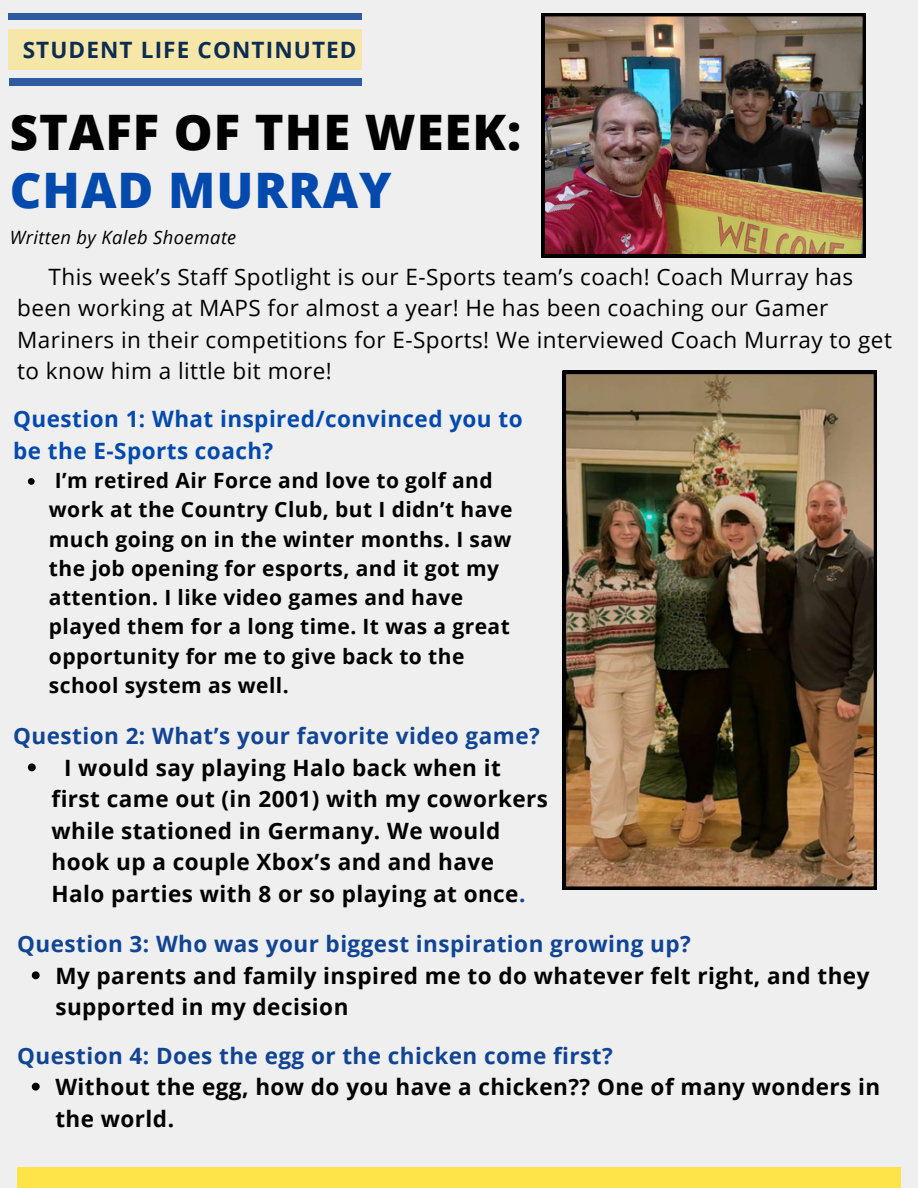
<style>
.page{position:relative;width:918px;height:1188px;background:#efefef}
.page>*{position:absolute;margin:0;border:0;box-sizing:border-box;transform-origin:0 0}
.t1{font:800 48.9px/57.8px "Open Sans";letter-spacing:.02em;color:#000}
.t2{font:700 22.5px/31.5px "Open Sans";letter-spacing:.02em;color:#000}
.t3{font:22.5px/31.5px "Open Sans";letter-spacing:.02em;color:#000}
.t4{font:700 22.5px "Open Sans";letter-spacing:.02em;color:#114494}
.t5{font:700 22.5px/31.5px "Open Sans";letter-spacing:.02em;color:#004aad}
.t6{font:700 22.5px "Open Sans";letter-spacing:.05em;color:#0d2c52}
.t7{font:700 21px/29.2px "Open Sans";letter-spacing:.02em;color:#000}
.t8{font:italic 18.3px "Open Sans";letter-spacing:.02em;color:#000}
.s1{color:#004aad}
.s2{color:#114494}
</style>
<div class="page">
<div style="left:9px;top:29px;width:353px;height:40px;background:#f6e7a9"></div>
<div style="left:10px;top:78px;width:352px;height:8px;background:#2e5aa0"></div>
<div style="left:9px;top:13px;width:353px;height:7px;background:#2e5aa0"></div>
<div style="left:17px;top:1168px;width:883px;height:20px;background:#fee349"></div>
<img style="left:563px;top:371px;width:314px;height:518px">
<img style="left:542px;top:13px;width:324px;height:244px">
<svg style="left:28px;top:478px;width:7px;height:7px"></svg>
<svg style="left:28px;top:763px;width:8px;height:8px"></svg>
<svg style="left:32px;top:971px;width:8px;height:8px"></svg>
<svg style="left:32px;top:1083px;width:8px;height:8px"></svg>
<h1 class="t6" style="left:23px;top:34px;width:335px">STUDENT LIFE CONTINUTED</h1>
<p class="t1" style="left:10px;top:102px;width:513px">STAFF OF THE WEEK:<br><span class="s1">CHAD MURRAY</span></p>
<h4 class="t8" style="left:10px;top:225px;width:228px">Written by Kaleb Shoemate</h4>
<p class="t3" style="left:17px;top:260px;width:876px;text-indent:31px">This week’s Staff Spotlight is our E-Sports team’s coach! Coach Murray has been working at MAPS for almost a year! He has been coaching our Gamer Mariners in their competitions for E-Sports! We interviewed Coach Murray to get to know him a little bit more!</p>
<h3 class="t5" style="left:13px;top:403px;width:511px">Question 1: What inspired/convinced you to be the E-Sports coach?</h3>
<p class="t7" style="left:49px;top:465px;width:465px">I’m retired Air Force and love to golf and work at the Country Club, but I didn’t have much going on in the winter months. I saw the job opening for esports, and it got my attention. I like video games and have played them for a long time. It was a great opportunity for me to give back to the school system as well.</p>
<h3 class="t4" style="left:13px;top:720px;width:528px">Question 2: What’s your favorite video game?</h3>
<p class="t2" style="left:52px;top:751px;width:498px;text-indent:13px">I would say playing Halo back when it first came out (in 2001) with my coworkers while stationed in Germany. We would hook up a couple Xbox’s and and have Halo parties with 8 or so playing at once<span class="s2">.</span></p>
<h3 class="t4" style="left:17px;top:928px;width:675px">Question 3: Who was your biggest inspiration growing up?</h3>
<p class="t2" style="left:55px;top:959px;width:816px">My parents and family inspired me to do whatever felt right, and they supported in my decision</p>
<h3 class="t4" style="left:17px;top:1040px;width:597px">Question 4: Does the egg or the chicken come first?</h3>
<p class="t2" style="left:55px;top:1071px;width:826px">Without the egg, how do you have a chicken?? One of many wonders in the world.</p>
</div>
